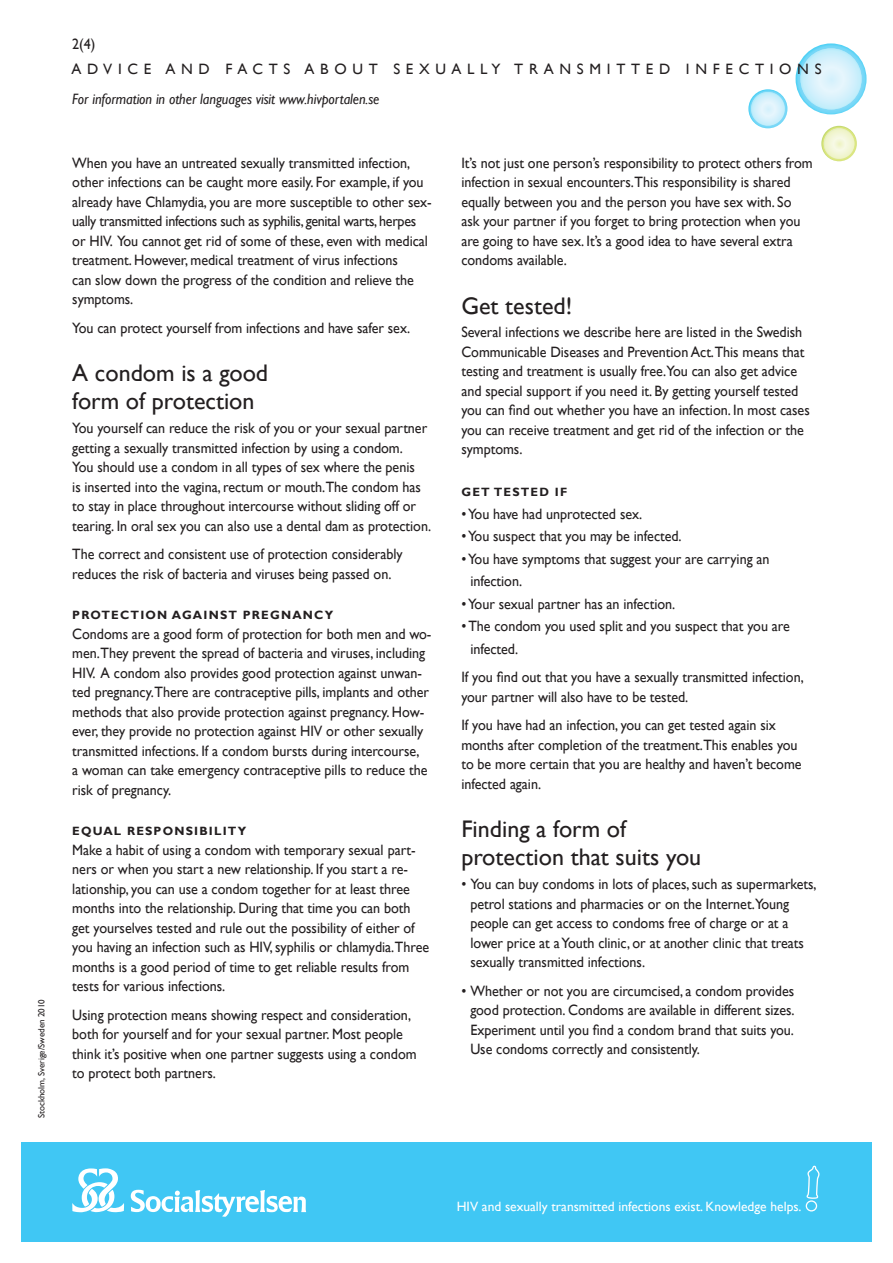
<style>
.page{position:relative;width:893px;height:1263px;background:#fff}
.page>*{position:absolute;margin:0;border:0;box-sizing:border-box;transform-origin:0 0}
.t1{font:24px/28.2px "Gill Sans";color:#231f20}
.t2{font:15px/19.5px "Gill Sans";letter-spacing:-.005em;color:#231f20;scale:.94 1}
.t3{font:italic 15px "Gill Sans";letter-spacing:-.005em;color:#231f20;scale:.94 1}
.t4{font:15px "Gill Sans";letter-spacing:-.005em;color:#231f20}
.t5{font:13.5px "Gill Sans";color:#fff}
.t6{font:700 12px "Gill Sans";letter-spacing:.1em;color:#231f20}
.t7{font:9px "Gill Sans";color:#231f20}
</style>
<div class="page">
<svg style="left:821px;top:126px;width:36px;height:35px"></svg>
<svg style="left:795px;top:43px;width:71px;height:71px"></svg>
<svg style="left:748px;top:89px;width:39px;height:39px"></svg>
<div style="left:21px;top:1142px;width:851px;height:100px;background:#40c7f4"></div>
<svg style="left:72px;top:1168px;width:234px;height:49px"></svg>
<svg style="left:806px;top:1166px;width:13px;height:45px"></svg>
<p class="t7" style="left:36px;top:1118px;width:121px;rotate:-90deg">Stockholm, Sverige/Sweden 2010</p>
<p class="t2" style="left:72px;top:34px;width:26px">2(4)</p>
<p class="t4" style="left:71px;top:60px;width:15px">advice</p>
<p class="t4" style="left:165px;top:60px;width:42px">a nd</p>
<p class="t4" style="left:225px;top:60px;width:14px">facts</p>
<p class="t4" style="left:304px;top:60px;width:16px">about</p>
<p class="t4" style="left:393px;top:60px;width:56px">se xua</p>
<p class="t4" style="left:467px;top:60px;width:125px">lly t ra nsmitted</p>
<p class="t4" style="left:686px;top:60px;width:41px">infectio</p>
<p class="t4" style="left:797px;top:60px;width:25px">n s</p>
<p class="t3" style="left:72px;top:90px;width:328px">For information in other languages visit www.hivportalen.se</p>
<p class="t2" style="left:72px;top:153px;width:384px">When you have an untreated sexually transmitted infection, other infections can be caught more easily. For example, if you already have Chlamydia, you are more susceptible to other sex&shy;ually transmitted infections such as syphilis, genital warts, herpes or HIV. You cannot get rid of some of these, even with medical treatment. However, medical treatment of virus infections<br>can slow down the progress of the condition and relieve the symptoms.</p>
<p class="t2" style="left:72px;top:318px;width:361px">You can protect yourself from infections and have safer sex.</p>
<h1 class="t1" style="left:72px;top:359px;width:197px">A condom is a good form of protection</h1>
<p class="t2" style="left:72px;top:418px;width:383px">You yourself can reduce the risk of you or your sexual partner getting a sexually transmitted infection by using a condom.<br>You should use a condom in all types of sex where the penis<br>is inserted into the vagina, rectum or mouth.The condom has to stay in place throughout intercourse without sliding off or tearing. In oral sex you can also use a dental dam as protection.</p>
<p class="t2" style="left:72px;top:544px;width:353px">The correct and consistent use of protection considerably reduces the risk of bacteria and viruses being passed on.</p>
<p class="t6" style="left:72px;top:608px;width:262px">PROTECTION AGAINST PREGNANCY</p>
<p class="t2" style="left:72px;top:624px;width:384px">Condoms are a good form of protection for both men and wo&shy;men.They prevent the spread of bacteria and viruses, including HIV. A condom also provides good protection against unwan&shy;ted pregnancy.There are contraceptive pills, implants and other methods that also provide protection against pregnancy. How&shy;ever, they provide no protection against HIV or other sexually transmitted infections. If a condom bursts during intercourse,<br>a woman can take emergency contraceptive pills to reduce the risk of pregnancy.</p>
<p class="t6" style="left:72px;top:824px;width:175px">EQUAL RESPONSIBILITY</p>
<p class="t2" style="left:72px;top:840px;width:381px">Make a habit of using a condom with temporary sexual part&shy;ners or when you start a new relationship. If you start a re&shy;lationship, you can use a condom together for at least three months into the relationship. During that time you can both get yourselves tested and rule out the possibility of either of you having an infection such as HIV, syphilis or chlamydia.Three months is a good period of time to get reliable results from tests for various infections.</p>
<p class="t2" style="left:72px;top:1005px;width:368px">Using protection means showing respect and consideration, both for yourself and for your sexual partner. Most people think it’s positive when one partner suggests using a condom to protect both partners.</p>
<p class="t2" style="left:461px;top:153px;width:375px">It’s not just one person’s responsibility to protect others from infection in sexual encounters.This responsibility is shared equally between you and the person you have sex with. So ask your partner if you forget to bring protection when you are going to have sex. It’s a good idea to have several extra condoms available.</p>
<h1 class="t1" style="left:461px;top:292px;width:112px">Get tested!</h1>
<p class="t2" style="left:461px;top:323px;width:372px">Several infections we describe here are listed in the Swedish Communicable Diseases and Prevention Act.This means that testing and treatment is usually free.You can also get advice and special support if you need it. By getting yourself tested you can find out whether you have an infection. In most cases you can receive treatment and get rid of the infection or the symptoms.</p>
<p class="t6" style="left:461px;top:485px;width:43px">GET TESTED</p>
<p class="t6" style="left:555px;top:485px;width:7px">IF</p>
<p class="t2" style="left:461px;top:504px;width:194px">• You have had unprotected sex.</p>
<p class="t2" style="left:461px;top:527px;width:236px">• You suspect that you may be infected.</p>
<p class="t2" style="left:470px;top:548px;width:320px;line-height:22.5px;text-indent:-9px">• You have symptoms that suggest your are carrying an infection.</p>
<p class="t2" style="left:461px;top:594px;width:229px">• Your sexual partner has an infection.</p>
<p class="t2" style="left:470px;top:615px;width:341px;line-height:22.5px;text-indent:-9px">• The condom you used split and you suspect that you are infected.</p>
<p class="t2" style="left:461px;top:668px;width:366px">If you find out that you have a sexually transmitted infection, your partner will also have to be tested.</p>
<p class="t2" style="left:461px;top:716px;width:363px">If you have had an infection, you can get tested again six months after completion of the treatment.This enables you to be more certain that you are healthy and haven’t become infected again.</p>
<h1 class="t1" style="left:461px;top:815px;width:241px">Finding a form of protection that suits you</h1>
<p class="t2" style="left:470px;top:875px;width:370px;text-indent:-9px">• You can buy condoms in lots of places, such as supermarkets, petrol stations and pharmacies or on the Internet.Young people can get access to condoms free of charge or at a lower price at a Youth clinic, or at another clinic that treats sexually transmitted infections.</p>
<p class="t2" style="left:470px;top:981px;width:346px;text-align:justify;text-indent:-9px">• Whether or not you are circumcised, a condom provides good protection. Condoms are available in different sizes.<br>Experiment until you find a condom brand that suits you.<br>Use condoms correctly and consistently.</p>
<p class="t5" style="left:457px;top:1198px;width:346px">HIV and sexually transmitted infections exist. Knowledge helps.</p>
</div>
